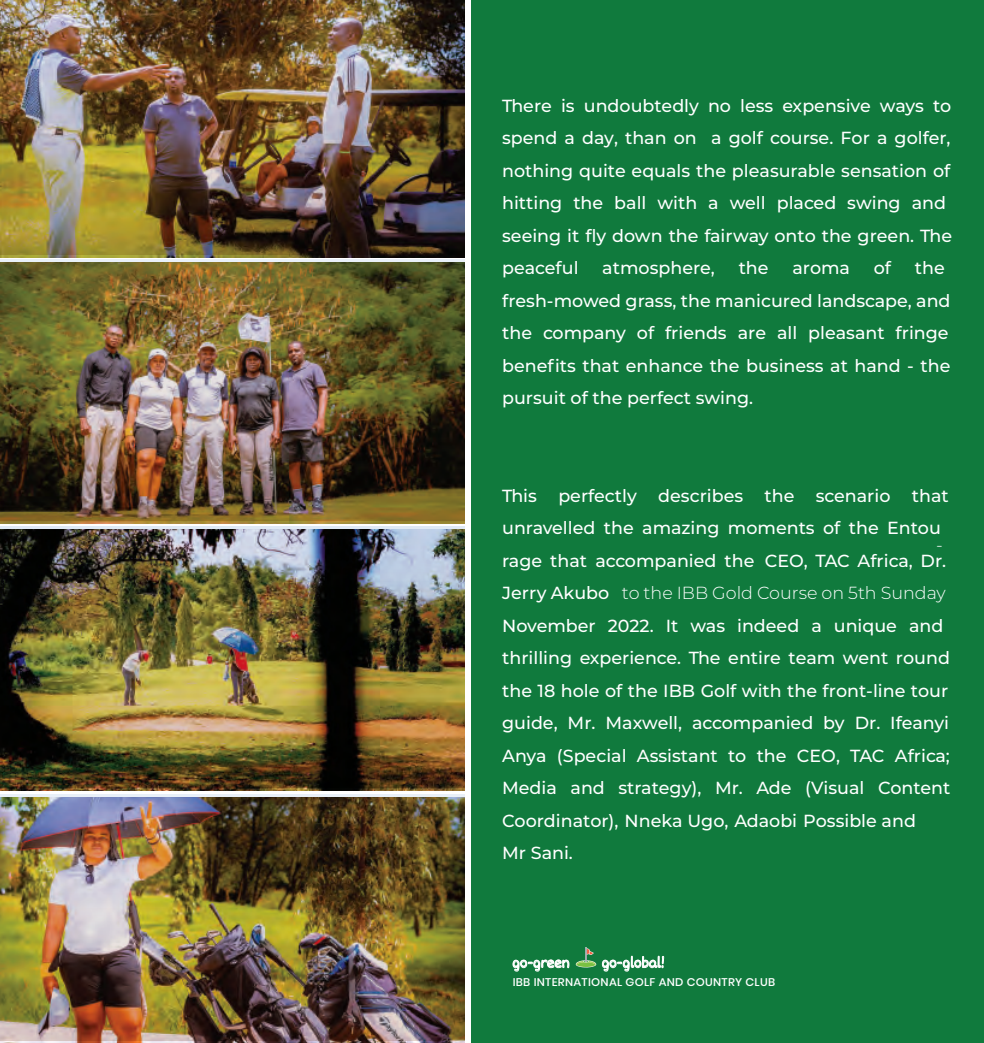
<style>
.page{position:relative;width:984px;height:1043px;background:#fff}
.page>*{position:absolute;margin:0;border:0;box-sizing:border-box;transform-origin:0 0}
.t1{font:500 17.5px/32.5px "Montserrat";color:#fff}
.t2{font:300 17.5px "Montserrat";color:#fff}
.t3{font:15.5px "Dekko";color:#fff}
.t4{font:700 14.5px "Montserrat";color:#fff}
.t5{font:500 11px "Poppins";letter-spacing:.025em;color:#fff}
.s1{font-weight:300}
</style>
<div class="page">
<div style="left:471px;top:0;width:512px;height:1043px;background:#107a3d"></div>
<img style="left:0;top:260px;width:464px;height:260px">
<img style="left:1px;top:0;width:463px;height:254px">
<img style="left:1px;top:527px;width:463px;height:260px">
<img style="left:1px;top:794px;width:463px;height:246px">
<svg style="left:512px;top:959px;width:57px;height:13px"></svg>
<svg style="left:602px;top:955px;width:61px;height:17px"></svg>
<svg style="left:575px;top:947px;width:21px;height:20px"></svg>
<p class="t1" style="left:502px;top:88px;width:451px">There is undoubtedly no less expensive ways to spend a day, than on a golf course. For a golfer, nothing quite equals the pleasurable sensation of hitting the ball with a well placed swing and seeing it fly down the fairway onto the green. The peaceful</p>
<p class="t1" style="left:602px;top:251px;width:114px">atmosphere,</p>
<p class="t1" style="left:738px;top:251px;width:31px">the</p>
<p class="t1" style="left:792px;top:251px;width:59px">aroma</p>
<p class="t1" style="left:873px;top:251px;width:19px">of</p>
<p class="t1" style="left:502px;top:251px;width:449px;text-indent:412px">the fresh-mowed grass, the manicured landscape, and the company of friends are all pleasant fringe benefits that enhance the business at hand - the pursuit of the perfect swing.</p>
<p class="t1" style="left:502px;top:478px;width:448px">This perfectly describes the scenario that unravelled the amazing moments of the Entou</p>
<p class="t2" style="left:935px;top:533px;width:8px">-</p>
<p class="t1" style="left:502px;top:543px;width:449px">rage that accompanied the CEO, TAC Africa, Dr.<br>Jerry Akubo <span class="s1">to the IBB Gold Course on 5th Sunday </span>November 2022. It was indeed a unique and thrilling experience. The entire team went round the 18 hole of the IBB Golf with the front-line tour guide, Mr. Maxwell, accompanied by Dr. Ifeanyi Anya (Special Assistant to the CEO, TAC Africa; Media and strategy), Mr. Ade (Visual Content Coordinator), Nneka Ugo, Adaobi Possible and<br>Mr Sani.</p>
<p class="t3" style="left:512px;top:953px;width:59px">go-green</p>
<p class="t3" style="left:601px;top:953px;width:64px">go-global!</p>
<p class="t5" style="left:512px;top:976px;width:264px">IBB INTERNATIONAL GOLF AND COUNTRY CLUB</p>
<p class="t4" style="left:512px;top:964px;width:147px">TENNIS <span class="s1">&amp;</span> GOLF <span class="s1">tour</span></p>
</div>
